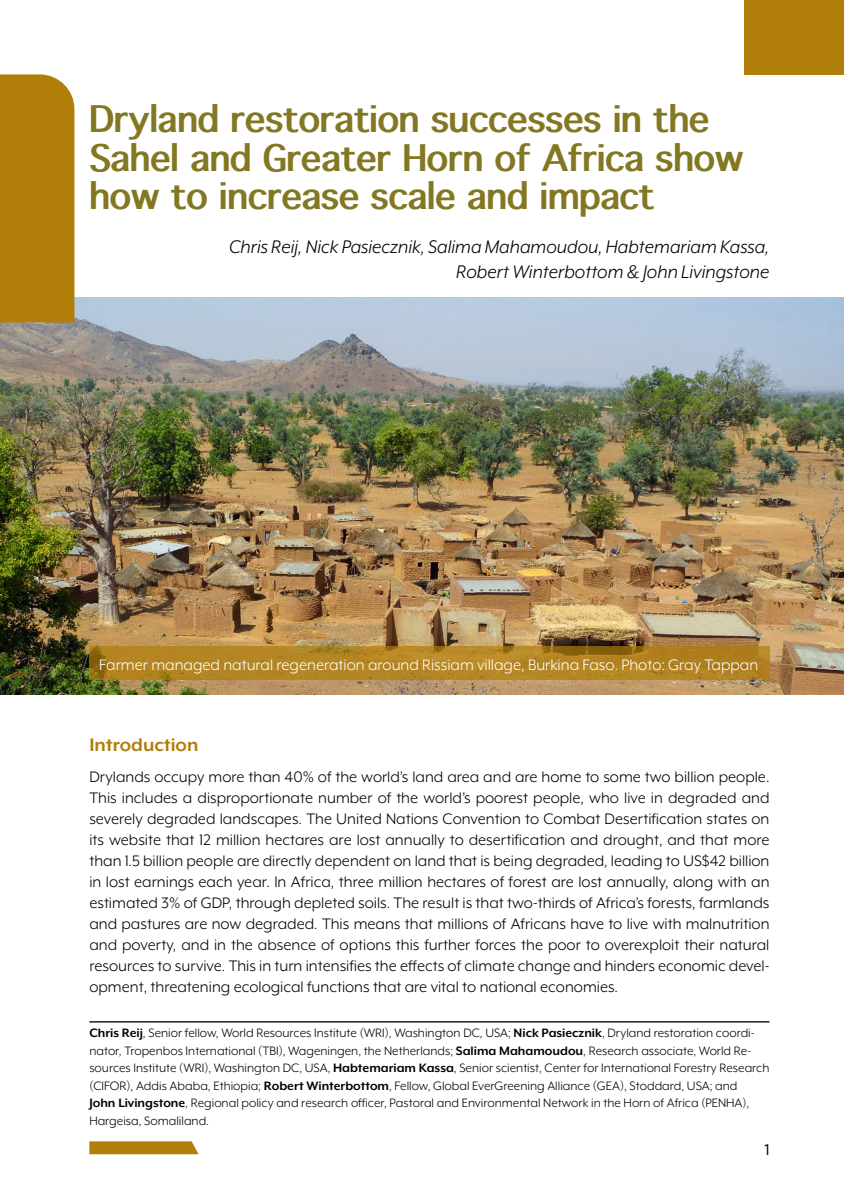
<style>
.page{position:relative;width:844px;height:1191px;background:#fff}
.page>*{position:absolute;margin:0;border:0;box-sizing:border-box;transform-origin:0 0}
.t1{font:700 35px/38.5px "Thonburi";color:#837722}
.Author{font:italic 21px/24.5px "Mr Eaves XL Mod OT";color:#000;text-align:right}
.Heading1{font:700 21px "Mr Eaves XL Mod OT";color:#b07e09}
.Body{font:17.5px/21px "Mr Eaves XL Mod OT";color:#000;text-align:justify}
.Body-2{font:17.5px "Mr Eaves XL Mod OT";color:#fff}
.affiliation{font:14px/17.5px "Mr Eaves XL Mod OT";color:#000}
.t2{font:14px "Thonburi";color:#000}
.s1{font-weight:700}
</style>
<div class="page">
<svg style="left:89px;top:1141px;width:109px;height:13px"></svg>
<hr style="left:89px;top:1021px;width:680px;height:1px;background:#000">
<img style="left:0;top:298px;width:843px;height:396px">
<div style="left:0;top:74px;width:74px;height:248px;background:#b07e09"></div>
<div style="left:744px;top:0;width:99px;height:74px;background:#b07e09"></div>
<svg style="left:89px;top:646px;width:680px;height:34px;background:#b08221"></svg>
<p class="t1" style="left:89px;top:101px;width:655px">Dryland restoration successes in the<br>Sahel and Greater Horn of Africa show how to increase scale and impact</p>
<p class="Author" style="left:229px;top:235px;width:541px">Chris Reij, Nick Pasiecznik, Salima Mahamoudou, Habtemariam Kassa,<br>Robert Winterbottom &amp; John Livingstone</p>
<p class="Body-2" style="left:99px;top:656px;width:660px">Farmer managed natural regeneration around Rissiam village, Burkina Faso. Photo: Gray Tappan</p>
<p class="Heading1" style="left:89px;top:734px;width:111px">Introduction</p>
<p class="Body" style="left:89px;top:766px;width:681px">Drylands occupy more than 40% of the world’s land area and are home to some two billion people.<br>This includes a disproportionate number of the world’s poorest people, who live in degraded and severely degraded landscapes. The United Nations Convention to Combat Desertification states on its website that 12 million hectares are lost annually to desertification and drought, and that more than 1.5 billion people are directly dependent on land that is being degraded, leading to US$42 billion in lost earnings each year. In Africa, three million hectares of forest are lost annually, along with an estimated 3% of GDP, through depleted soils. The result is that two-thirds of Africa’s forests, farmlands and pastures are now degraded. This means that millions of Africans have to live with malnutrition and poverty, and in the absence of options this further forces the poor to overexploit their natural resources to survive. This in turn intensifies the effects of climate change and hinders economic devel&shy;opment, threatening ecological functions that are vital to national economies.</p>
<p class="affiliation" style="left:89px;top:1024px;width:681px"><span class="s1">Chris Reij</span>, Senior fellow, World Resources Institute (WRI), Washington DC, USA; <span class="s1">Nick Pasiecznik</span>, Dryland restoration coordi&shy;nator, Tropenbos International (TBI), Wageningen, the Netherlands; <span class="s1">Salima Mahamoudou</span>, Research associate, World Re&shy;sources Institute (WRI), Washington DC, USA, <span class="s1">Habtemariam Kassa</span>, Senior scientist, Center for International Forestry Research (CIFOR), Addis Ababa, Ethiopia; <span class="s1">Robert Winterbottom</span>, Fellow, Global EverGreening Alliance (GEA), Stoddard, USA; and<br><span class="s1">John Livingstone</span>, Regional policy and research officer, Pastoral and Environmental Network in the Horn of Africa (PENHA), Hargeisa, Somaliland.</p>
<p class="t2" style="left:762px;top:1141px;width:11px">1</p>
</div>
